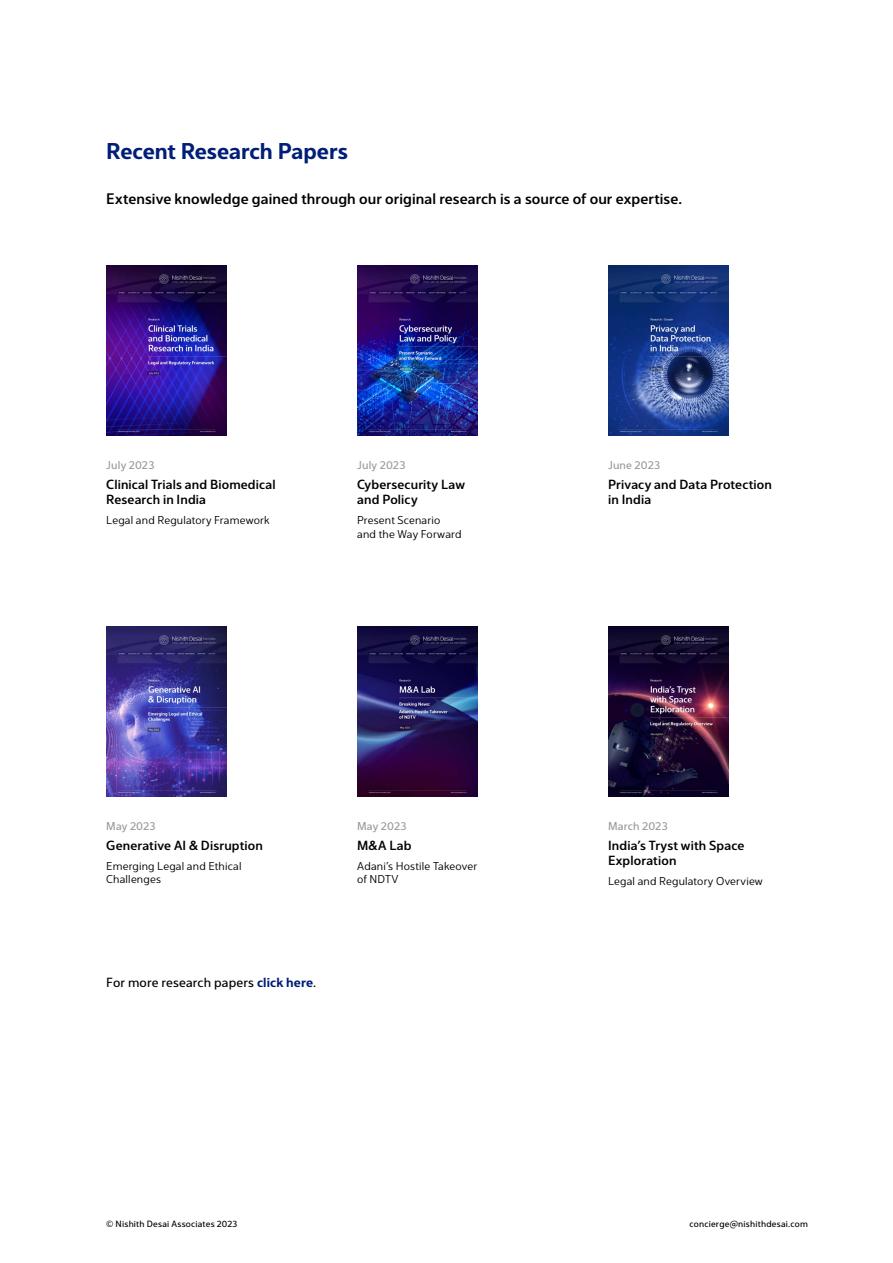
<style>
.page{position:relative;width:893px;height:1263px;background:#fff}
.page>*{position:absolute;margin:0;border:0;box-sizing:border-box;transform-origin:0 0}
.t1{font:600 22.5px "Interval Next";color:#001e78}
.t2{font:15px "Interval Next Med";letter-spacing:.005em;color:#000}
.t3{font:13.05px/15.6px "Interval Next Med";letter-spacing:.015em;color:#000}
.t4{font:13.05px "Interval Next Reg";letter-spacing:.015em;color:#000}
.t5{font:11.25px/13.5px "Interval Next";letter-spacing:.015em;color:#000}
.t6{font:11.25px "Interval Next Reg";letter-spacing:.015em;color:#999}
.t7{font:9px "Interval Next Reg";letter-spacing:.025em;color:#000}
.s1{font-family:"Interval Next";font-weight:600;color:#001e78}
</style>
<div class="page">
<img style="left:106px;top:266px;width:121px;height:170px">
<img style="left:357px;top:266px;width:120px;height:170px">
<img style="left:608px;top:266px;width:120px;height:170px">
<img style="left:106px;top:626px;width:121px;height:171px">
<img style="left:357px;top:626px;width:120px;height:171px">
<img style="left:608px;top:626px;width:120px;height:171px">
<h1 class="t1" style="left:106px;top:134px;width:243px">Recent Research Papers</h1>
<p class="t2" style="left:106px;top:187px;width:577px">Extensive knowledge gained through our original research is a source of our expertise.</p>
<p class="t6" style="left:106px;top:457px;width:50px">July 2023</p>
<p class="t3" style="left:106px;top:475px;width:171px">Clinical Trials and Biomedical<br>Research in India</p>
<p class="t5" style="left:106px;top:513px;width:165px">Legal and Regulatory Framework</p>
<p class="t6" style="left:357px;top:457px;width:50px">July 2023</p>
<p class="t3" style="left:357px;top:475px;width:109px">Cybersecurity Law and Policy</p>
<p class="t5" style="left:357px;top:513px;width:106px">Present Scenario and the Way Forward</p>
<p class="t6" style="left:106px;top:818px;width:51px">May 2023</p>
<p class="t3" style="left:106px;top:836px;width:158px">Generative AI &amp; Disruption</p>
<p class="t5" style="left:106px;top:858px;width:137px">Emerging Legal and Ethical<br>Challenges</p>
<p class="t4" style="left:106px;top:973px;width:211px">For more research papers <span class="s1">click here</span>.</p>
<p class="t6" style="left:357px;top:818px;width:51px">May 2023</p>
<p class="t3" style="left:357px;top:836px;width:56px">M&amp;A Lab</p>
<p class="t5" style="left:357px;top:858px;width:122px">Adani’s Hostile Takeover of NDTV</p>
<p class="t6" style="left:608px;top:457px;width:54px">June 2023</p>
<p class="t3" style="left:608px;top:475px;width:165px">Privacy and Data Protection in India</p>
<p class="t6" style="left:608px;top:818px;width:61px">March 2023</p>
<p class="t3" style="left:608px;top:836px;width:138px">India’s Tryst with Space<br>Exploration</p>
<p class="t5" style="left:608px;top:874px;width:156px">Legal and Regulatory Overview</p>
<p class="t7" style="left:106px;top:1217px;width:133px">© Nishith Desai Associates 2023</p>
<p class="t7" style="left:690px;top:1217px;width:120px">concierge@nishithdesai.com</p>
</div>
